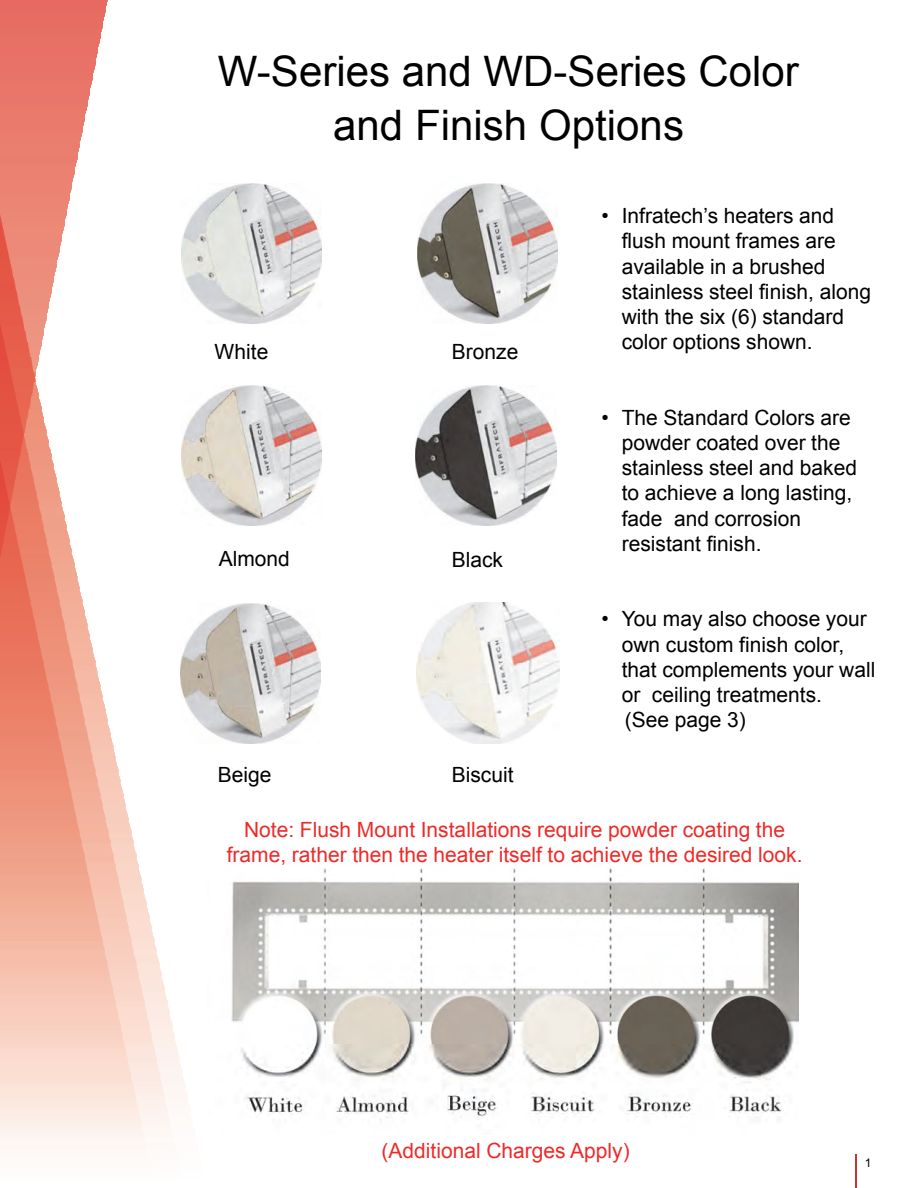
<style>
.page{position:relative;width:918px;height:1188px;background:#fff}
.page>*{position:absolute;margin:0;border:0;box-sizing:border-box;transform-origin:0 0}
.t1{font:42px/54px "Arial";color:#000;text-align:center}
.t2{font:21px/25.2px "Arial";color:#000}
.t3{font:21px/25.2px "Arial";color:#ee2a28;text-align:center}
.t4{font:12px "Arial";color:#000}
.s1{color:#c83538}
</style>
<div class="page">
<img style="left:0;top:0;width:107px;height:9px">
<img style="left:0;top:9px;width:105px;height:11px">
<img style="left:0;top:20px;width:103px;height:12px">
<img style="left:0;top:32px;width:101px;height:7px">
<img style="left:0;top:39px;width:99px;height:11px">
<img style="left:0;top:50px;width:97px;height:12px">
<img style="left:0;top:62px;width:95px;height:11px">
<img style="left:0;top:73px;width:93px;height:8px">
<img style="left:0;top:81px;width:91px;height:10px">
<img style="left:0;top:91px;width:89px;height:12px">
<img style="left:0;top:208px;width:67px;height:11px">
<img style="left:0;top:219px;width:65px;height:8px">
<img style="left:0;top:227px;width:63px;height:11px">
<img style="left:0;top:238px;width:61px;height:11px">
<img style="left:0;top:249px;width:59px;height:11px">
<img style="left:0;top:260px;width:57px;height:8px">
<img style="left:0;top:268px;width:55px;height:11px">
<img style="left:0;top:279px;width:53px;height:11px">
<img style="left:0;top:290px;width:51px;height:12px">
<img style="left:0;top:302px;width:49px;height:10px">
<img style="left:0;top:312px;width:47px;height:8px">
<img style="left:0;top:320px;width:45px;height:11px">
<img style="left:0;top:331px;width:43px;height:12px">
<img style="left:0;top:343px;width:41px;height:11px">
<img style="left:0;top:354px;width:39px;height:7px">
<img style="left:0;top:361px;width:37px;height:12px">
<img style="left:0;top:373px;width:190px;height:777px">
<hr style="left:855px;top:1154px;width:2px;height:34px;background:#c83538">
<img style="left:231px;top:868px;width:567px;height:253px">
<img style="left:181px;top:184px;width:141px;height:140px">
<img style="left:417px;top:183px;width:140px;height:141px">
<img style="left:181px;top:385px;width:141px;height:141px">
<img style="left:416px;top:385px;width:140px;height:141px">
<img style="left:180px;top:603px;width:141px;height:140px">
<img style="left:416px;top:603px;width:144px;height:140px">
<h1 class="t1" style="left:218px;top:44px;width:582px">W-Series and WD-Series Color and Finish Options</h1>
<p class="t2" style="left:215px;top:339px;width:55px">White</p>
<p class="t2" style="left:452px;top:339px;width:68px">Bronze</p>
<p class="t2" style="left:622px;top:203px;width:251px;text-indent:-20px">• Infratech’s heaters and flush mount frames are available in a brushed stainless steel finish, along with the six (6) standard color options shown.</p>
<p class="t2" style="left:219px;top:546px;width:73px">Almond</p>
<p class="t2" style="left:452px;top:547px;width:53px">Black</p>
<p class="t2" style="left:622px;top:405px;width:237px;text-indent:-20px">• The Standard Colors are powder coated over the stainless steel and baked to achieve a long lasting, fade and corrosion resistant finish.</p>
<p class="t2" style="left:622px;top:607px;width:255px;text-indent:-20px">• You may also choose your own custom finish color, that complements your wall or ceiling treatments.<br>(See page 3)</p>
<p class="t2" style="left:218px;top:762px;width:55px">Beige</p>
<p class="t2" style="left:452px;top:762px;width:63px">Biscuit</p>
<p class="t3" style="left:227px;top:817px;width:577px">Note: Flush Mount Installations require powder coating the frame, rather then the heater itself to achieve the desired look<span class="s1">.</span></p>
<p class="t3" style="left:382px;top:1138px;width:250px">(Additional Charges Apply)</p>
<p class="t4" style="left:865px;top:1156px;width:8px">1</p>
</div>
